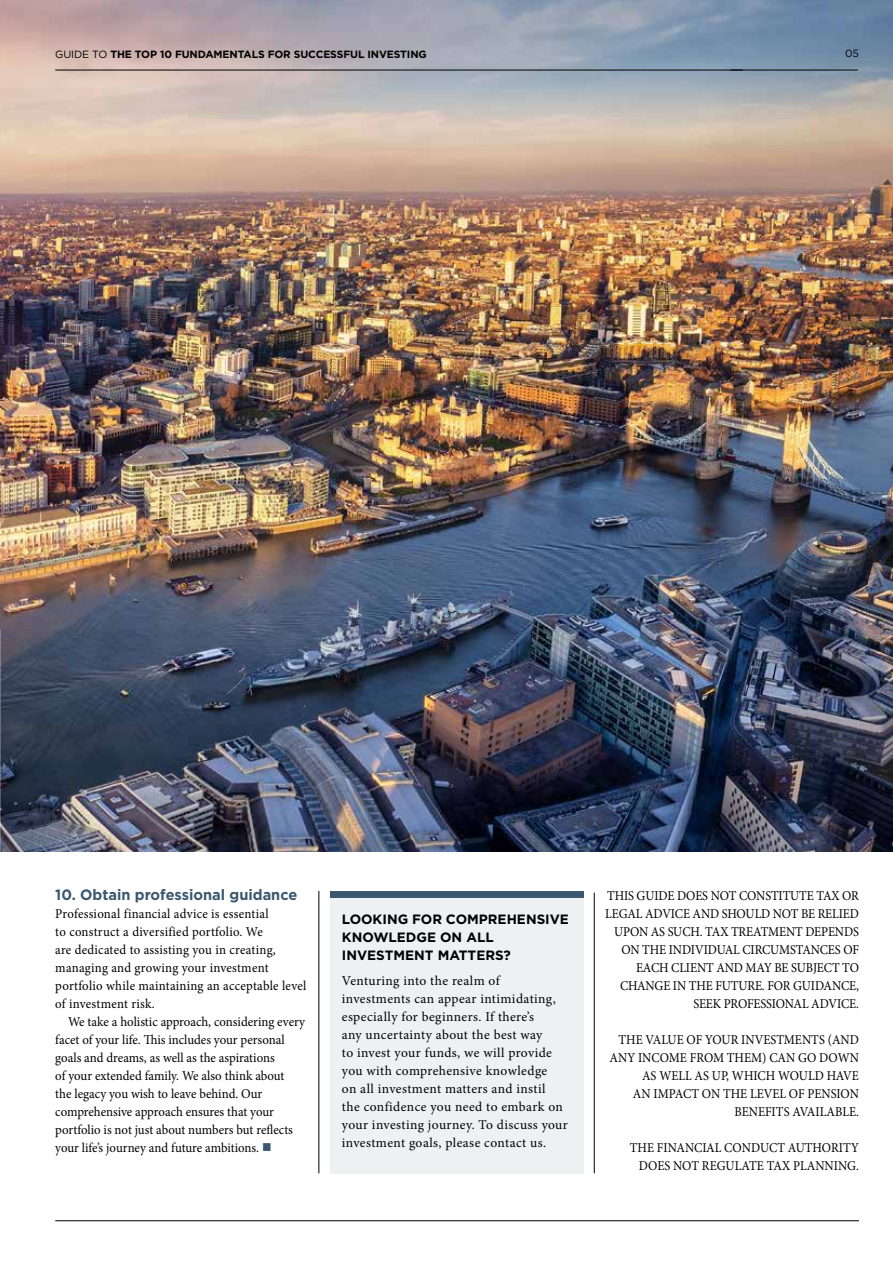
<style>
.page{position:relative;width:893px;height:1263px;background:#fff}
.page>*{position:absolute;margin:0;border:0;box-sizing:border-box;transform-origin:0 0}
.t1{font:700 15px "Gotham HTF";color:#3b5870}
.t2{font:13.5px/18px "Minion Pro";color:#000;text-align:right;scale:.92 1}
.t3{font:13.5px/18px "Minion Pro";letter-spacing:.03em;color:#000}
.t4{font:13.5px/18px "Minion Pro";color:#000;scale:.95 1}
.t5{font:13.5px/18px "Minion Pro";letter-spacing:.02em;color:#000;scale:.95 1}
.t6{font:700 13.5px/18px "Gotham HTF";color:#000}
.t7{font:700 10.5px "Gotham HTF";letter-spacing:-.01em;color:#000}
.t8{font:10.5px "Gotham HTF";color:#000}
.s1{font-weight:400}
.s2{color:#3b5870}
</style>
<div class="page">
<img style="left:0;top:0;width:893px;height:851px">
<hr style="left:319px;top:891px;width:1px;height:282px;background:#000">
<hr style="left:594px;top:893px;width:1px;height:280px;background:#000">
<hr style="left:55px;top:1220px;width:804px;height:1px;background:#000">
<hr style="left:55px;top:70px;width:688px;height:1px;background:#000">
<hr style="left:730px;top:70px;width:128px;height:1px;background:#000">
<div style="left:330px;top:898px;width:254px;height:276px;background:#eef0f2"></div>
<div style="left:330px;top:891px;width:254px;height:7px;background:#3b5870"></div>
<p class="t7" style="left:55px;top:48px;width:373px"><span class="s1">GUIDE TO</span> THE TOP 10 FUNDAMENTALS FOR SUCCESSFUL INVESTING</p>
<p class="t8" style="left:845px;top:48px;width:15px">05</p>
<p class="t1" style="left:55px;top:886px;width:244px">10. Obtain professional guidance</p>
<p class="t5" style="left:55px;top:905px;width:266px">Professional financial advice is essential<br>to construct a diversified portfolio. We<br>are dedicated to assisting you in creating, managing and growing your investment portfolio while maintaining an acceptable level of investment risk.</p>
<p class="t4" style="left:55px;top:1013px;width:265px;text-indent:13px">We take a holistic approach, considering every facet of your life. This includes your personal goals and dreams, as well as the aspirations<br>of your extended family. We also think about<br>the legacy you wish to leave behind. Our comprehensive approach ensures that your portfolio is not just about numbers but reflects your life’s journey and future ambitions. <span class="s2">■</span></p>
<p class="t6" style="left:342px;top:910px;width:229px">LOOKING FOR COMPREHENSIVE<br>KNOWLEDGE ON ALL<br>INVESTMENT MATTERS?</p>
<p class="t3" style="left:342px;top:972px;width:227px">Venturing into the realm of investments can appear intimidating, especially for beginners. If there’s<br>any uncertainty about the best way<br>to invest your funds, we will provide you with comprehensive knowledge<br>on all investment matters and instil<br>the confidence you need to embark on your investing journey. To discuss your investment goals, please contact us.</p>
<p class="t2" style="left:605px;top:887px;width:277px">THIS GUIDE DOES NOT CONSTITUTE TAX OR LEGAL ADVICE AND SHOULD NOT BE RELIED UPON AS SUCH. TAX TREATMENT DEPENDS ON THE INDIVIDUAL CIRCUMSTANCES OF EACH CLIENT AND MAY BE SUBJECT TO CHANGE IN THE FUTURE. FOR GUIDANCE, SEEK PROFESSIONAL ADVICE.</p>
<p class="t2" style="left:609px;top:1031px;width:273px">THE VALUE OF YOUR INVESTMENTS (AND<br>ANY INCOME FROM THEM) CAN GO DOWN<br>AS WELL AS UP, WHICH WOULD HAVE<br>AN IMPACT ON THE LEVEL OF PENSION<br>BENEFITS AVAILABLE.</p>
<p class="t2" style="left:630px;top:1139px;width:251px">THE FINANCIAL CONDUCT AUTHORITY<br>DOES NOT REGULATE TAX PLANNING.</p>
</div>
